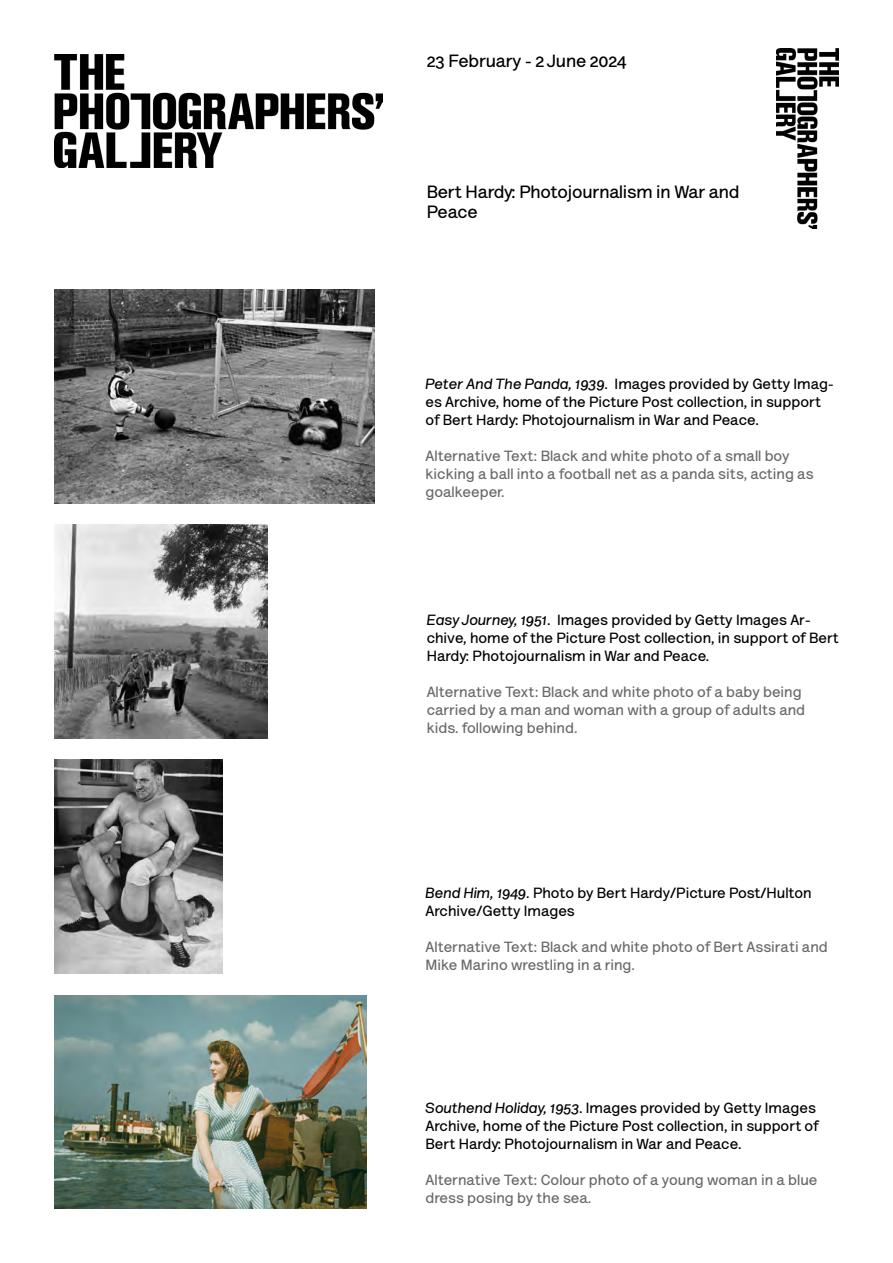
<style>
.page{position:relative;width:893px;height:1263px;background:#fff}
.page>*{position:absolute;margin:0;border:0;box-sizing:border-box;transform-origin:0 0}
.t1{font:700 18px/19.5px "Lettera Text Pro";letter-spacing:-.01em;color:#000}
.t2{font:700 15px/18px "Lettera Text Pro";color:#000}
.t3{font:700 15px/18px "Lettera Text Pro";color:#696969}
.s1{font-style:italic}
</style>
<div class="page">
<img style="left:777px;top:49px;width:62px;height:180px">
<img style="left:54px;top:54px;width:329px;height:113px">
<img style="left:54px;top:524px;width:213px;height:214px">
<img style="left:54px;top:289px;width:320px;height:214px">
<img style="left:54px;top:760px;width:169px;height:214px">
<img style="left:54px;top:995px;width:312px;height:214px">
<p class="t1" style="left:427px;top:50px;width:201px">23 February - 2 June 2024</p>
<p class="t1" style="left:427px;top:181px;width:314px">Bert Hardy: Photojournalism in War and<br>Peace</p>
<p class="t2" style="left:426px;top:374px;width:410px"><span class="s1">Peter And The Panda, 1939</span>. Images provided by Getty Imag&shy;es Archive, home of the Picture Post collection, in support of Bert Hardy: Photojournalism in War and Peace.</p>
<p class="t3" style="left:426px;top:446px;width:389px">Alternative Text: Black and white photo of a small boy kicking a ball into a football net as a panda sits, acting as goalkeeper.</p>
<p class="t2" style="left:427px;top:609px;width:414px"><span class="s1">Easy Journey, 1951</span>. Images provided by Getty Images Ar&shy;chive, home of the Picture Post collection, in support of Bert<br>Hardy: Photojournalism in War and Peace.</p>
<p class="t3" style="left:427px;top:681px;width:380px">Alternative Text: Black and white photo of a baby being carried by a man and woman with a group of adults and kids. following behind.</p>
<p class="t2" style="left:426px;top:883px;width:388px"><span class="s1">Bend Him, 1949</span>. Photo by Bert Hardy/Picture Post/Hulton<br>Archive/Getty Images</p>
<p class="t3" style="left:426px;top:937px;width:404px">Alternative Text: Black and white photo of Bert Assirati and<br>Mike Marino wrestling in a ring.</p>
<p class="t2" style="left:426px;top:1098px;width:395px"><span class="s1">Southend Holiday, 1953</span>. Images provided by Getty Images<br>Archive, home of the Picture Post collection, in support of<br>Bert Hardy: Photojournalism in War and Peace.</p>
<p class="t3" style="left:426px;top:1170px;width:393px">Alternative Text: Colour photo of a young woman in a blue dress posing by the sea.</p>
</div>
